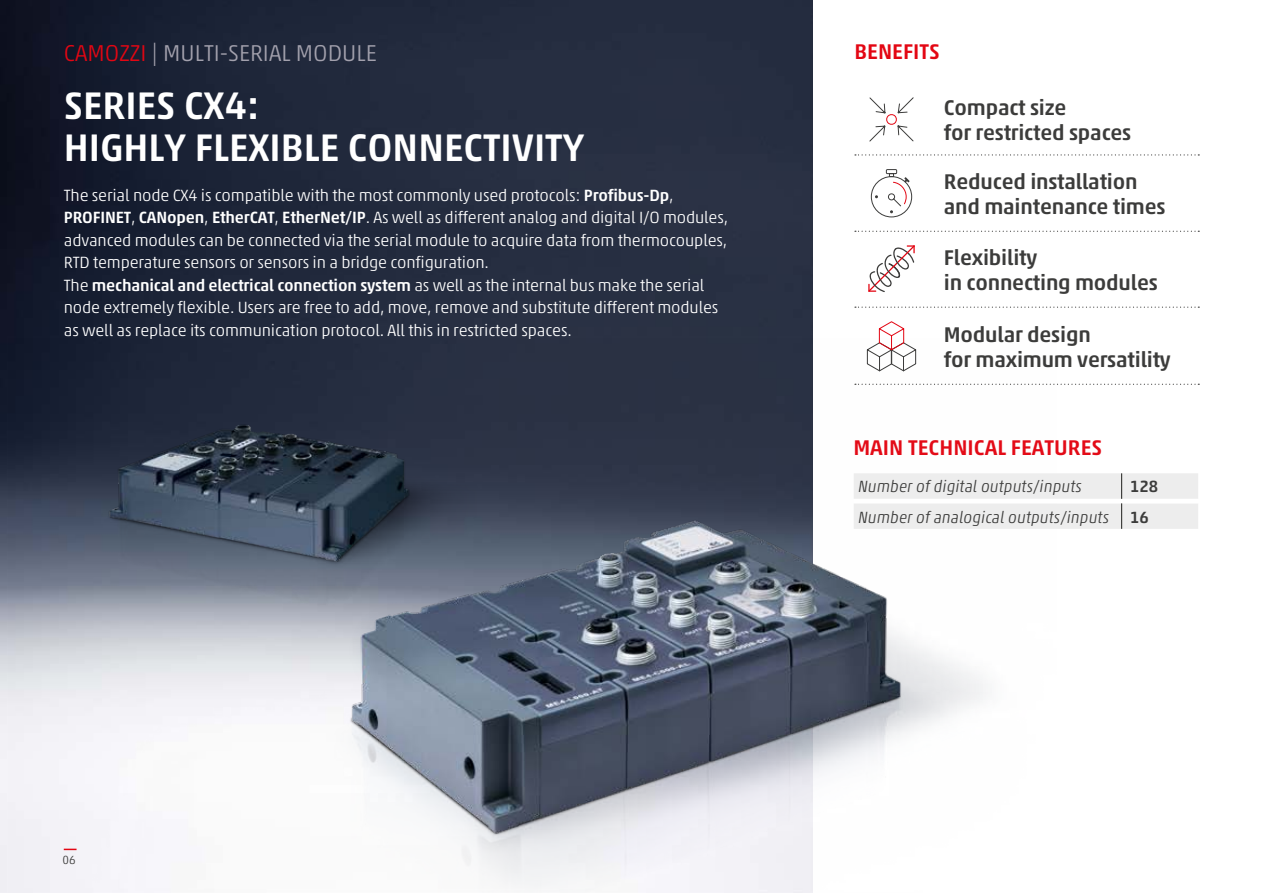
<style>
.page{position:relative;width:1263px;height:893px;background:#fff}
.page>*{position:absolute;margin:0;border:0;box-sizing:border-box;transform-origin:0 0}
.t1{font:500 39px/42px "Akko W1 G";color:#fff}
.t2{font:300 23.25px "Akko W1 G";color:#a3a1ad}
.t3{font:500 21.6px/25.2px "Akko W1 G";letter-spacing:-.01em;color:#3c3c3b}
.t4{font:500 21.6px "Akko W1 G";color:#e30b17}
.t5{font:500 21.6px "Akko W1 G";color:#e30613}
.t6{font:300 16.5px/22.5px "Akko W1 G";letter-spacing:-.01em;color:#fff}
.t7{font:italic 300 16.5px "Akko W1 G";color:#3c3c3b}
.t8{font:500 16.5px "Akko W1 G";color:#3c3c3b}
.t9{font:300 12px "Akko W1 G";color:#3c3c3b}
.s1{color:#e30613}
.s2{font-weight:500}
</style>
<div class="page">
<img style="left:0;top:0;width:812px;height:893px">
<svg style="left:868px;top:245px;width:47px;height:47px"></svg>
<svg style="left:869px;top:97px;width:45px;height:45px"></svg>
<div style="left:871px;top:176px;width:41px;height:41px;border:1px solid #3c3c3b;border-radius:50%"></div>
<svg style="left:885px;top:169px;width:24px;height:44px"></svg>
<svg style="left:878px;top:321px;width:27px;height:18px"></svg>
<img style="left:9px;top:339px;width:1028px;height:554px">
<svg style="left:855px;top:154px;width:344px;height:2px"></svg>
<svg style="left:855px;top:231px;width:344px;height:1px"></svg>
<svg style="left:855px;top:307px;width:344px;height:1px"></svg>
<svg style="left:855px;top:384px;width:344px;height:1px"></svg>
<svg style="left:64px;top:849px;width:13px;height:1px"></svg>
<svg style="left:854px;top:473px;width:344px;height:56px;background:#eee"></svg>
<h2 class="t2" style="left:64px;top:36px;width:314px"><span class="s1">CAMOZZI</span> | MULTI-SERIAL MODULE</h2>
<h1 class="t1" style="left:64px;top:82px;width:522px">SERIES CX4:<br>HIGHLY FLEXIBLE CONNECTIVITY</h1>
<p class="t6" style="left:64px;top:183px;width:666px">The serial node CX4 is compatible with the most commonly used protocols: <span class="s2">Profibus-Dp</span>, <span class="s2">PROFINET</span>, <span class="s2">CANopen</span>, <span class="s2">EtherCAT</span>, <span class="s2">EtherNet/IP</span>. As well as different analog and digital I/O modules, advanced modules can be connected via the serial module to acquire data from thermocouples, RTD temperature sensors or sensors in a bridge configuration.<br>The <span class="s2">mechanical and electrical connection system</span> as well as the internal bus make the serial node extremely flexible. Users are free to add, move, remove and substitute different modules as well as replace its communication protocol. All this in restricted spaces.</p>
<h3 class="t5" style="left:854px;top:36px;width:87px">BENEFITS</h3>
<h3 class="t3" style="left:944px;top:94px;width:189px">Compact size<br>for restricted spaces</h3>
<h3 class="t3" style="left:944px;top:167px;width:223px">Reduced installation and maintenance times</h3>
<h3 class="t3" style="left:944px;top:243px;width:215px">Flexibility<br>in connecting modules</h3>
<h3 class="t3" style="left:944px;top:320px;width:228px">Modular design<br>for maximum versatility</h3>
<h3 class="t4" style="left:853px;top:431px;width:250px">MAIN TECHNICAL FEATURES</h3>
<p class="t7" style="left:858px;top:475px;width:225px">Number of digital outputs/inputs</p>
<p class="t8" style="left:1130px;top:475px;width:30px">128</p>
<p class="t7" style="left:858px;top:505px;width:253px">Number of analogical outputs/inputs</p>
<p class="t8" style="left:1130px;top:505px;width:20px">16</p>
<p class="t9" style="left:63px;top:851px;width:15px">06</p>
</div>
